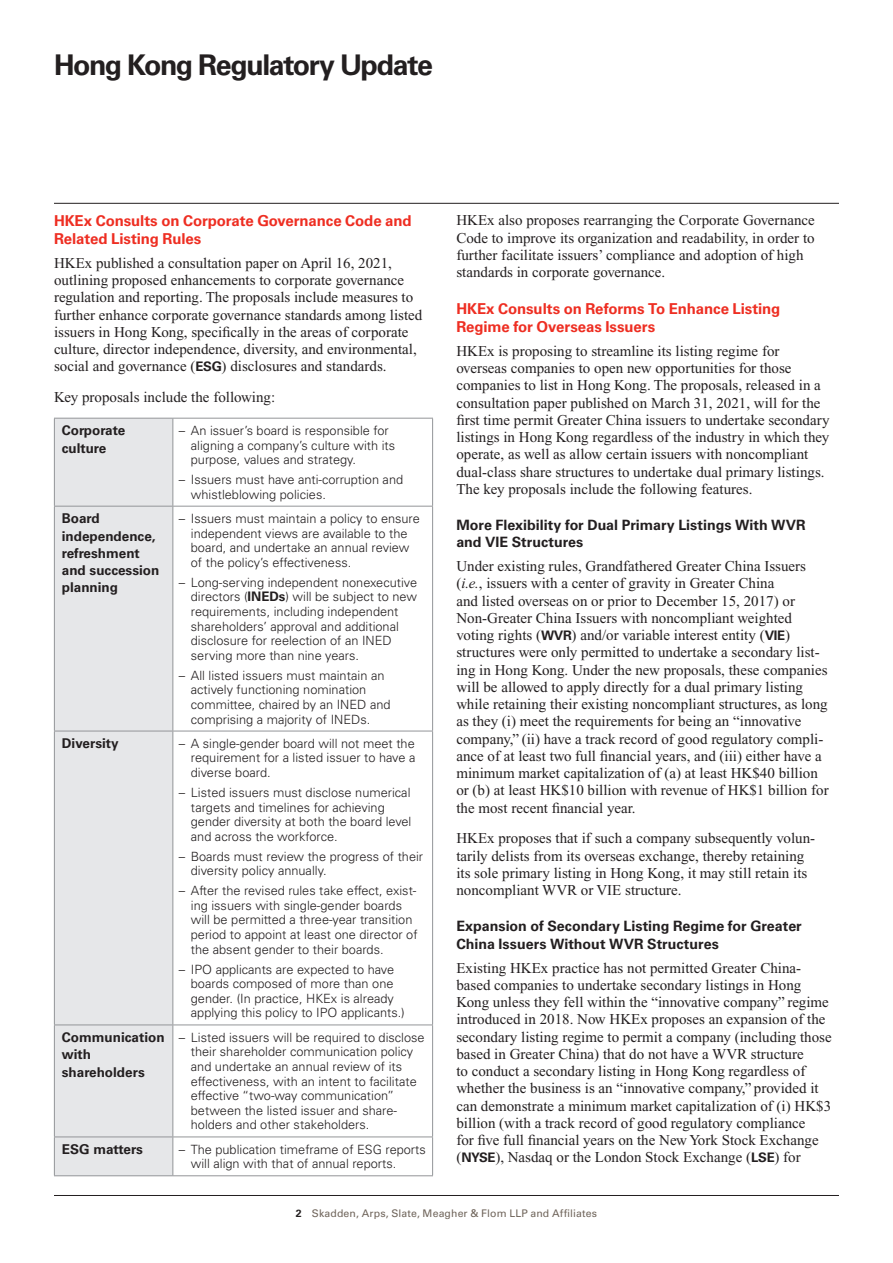
<style>
.page{position:relative;width:893px;height:1263px;background:#fff}
.page>*{position:absolute;margin:0;border:0;box-sizing:border-box;transform-origin:0 0}
.t1{font:700 28.5px "Univers LT Std";letter-spacing:-.05em;color:#231f20}
.Main_Body{font:15px/17.2px "Times New Roman PS Std";color:#231f20}
.First_Level_Heading{font:700 15px/18px "Univers LT Std";letter-spacing:-.005em;color:#ee2e22}
.Second_Level_Heading{font:700 14.25px/17.2px "Univers LT Std";color:#231f20}
.Chart_SubHeading{font:700 13.5px/17.2px "Univers LT Std";color:#231f20}
.Chart_Bullets_First{font:300 12.75px/14.7px "Univers LT Std";color:#231f20}
.t2{font:10.5px "Univers LT Std";letter-spacing:.01em;color:#6f645a}
.s1{font-family:"Univers LT Std";font-weight:700;font-size:13.2px}
.s2{font-weight:700;font-size:13.2px}
.s3{font-style:italic}
.s4{font-weight:700;color:#231f20}
</style>
<div class="page">
<hr style="left:54px;top:1195px;width:785px;height:1px;background:#231f20">
<hr style="left:54px;top:203px;width:785px;height:1px;background:#231f20">
<div style="left:55px;top:419px;width:117px;height:756px;background:#e6e7e9"></div>
<hr style="left:54px;top:418px;width:119px;height:1px;background:#939598">
<hr style="left:54px;top:418px;width:1px;height:88px;background:#939598">
<hr style="left:54px;top:506px;width:119px;height:1px;background:#939598">
<hr style="left:54px;top:506px;width:1px;height:225px;background:#939598">
<hr style="left:54px;top:731px;width:119px;height:1px;background:#939598">
<hr style="left:54px;top:731px;width:1px;height:293px;background:#939598">
<hr style="left:54px;top:1024px;width:119px;height:1px;background:#939598">
<hr style="left:54px;top:1025px;width:1px;height:111px;background:#939598">
<hr style="left:54px;top:1136px;width:119px;height:1px;background:#939598">
<hr style="left:54px;top:1137px;width:1px;height:38px;background:#939598">
<hr style="left:54px;top:1175px;width:119px;height:1px;background:#939598">
<hr style="left:172px;top:418px;width:1px;height:88px;background:#939598">
<hr style="left:172px;top:506px;width:1px;height:225px;background:#939598">
<hr style="left:172px;top:731px;width:1px;height:293px;background:#939598">
<hr style="left:172px;top:1025px;width:1px;height:111px;background:#939598">
<hr style="left:172px;top:1137px;width:1px;height:38px;background:#939598">
<hr style="left:173px;top:418px;width:260px;height:1px;background:#939598">
<hr style="left:432px;top:418px;width:1px;height:88px;background:#939598">
<hr style="left:173px;top:506px;width:260px;height:1px;background:#939598">
<hr style="left:432px;top:506px;width:1px;height:225px;background:#939598">
<hr style="left:173px;top:731px;width:260px;height:1px;background:#939598">
<hr style="left:432px;top:731px;width:1px;height:293px;background:#939598">
<hr style="left:173px;top:1024px;width:260px;height:1px;background:#939598">
<hr style="left:432px;top:1025px;width:1px;height:111px;background:#939598">
<hr style="left:173px;top:1136px;width:260px;height:1px;background:#939598">
<hr style="left:432px;top:1137px;width:1px;height:38px;background:#939598">
<hr style="left:173px;top:1175px;width:260px;height:1px;background:#939598">
<h1 class="t1" style="left:54px;top:48px;width:380px">Hong Kong Regulatory Update</h1>
<h2 class="First_Level_Heading" style="left:54px;top:212px;width:359px">HKEx Consults on Corporate Governance Code and<br>Related Listing Rules</h2>
<p class="Main_Body" style="left:54px;top:254px;width:370px">HKEx published a consultation paper on April 16, 2021, outlining proposed enhancements to corporate governance regulation and reporting. The proposals include measures to further enhance corporate governance standards among listed issuers in Hong Kong, specifically in the areas of corporate culture, director independence, diversity, and environmental, social and governance (<span class="s1">ESG</span>) disclosures and standards.</p>
<p class="Main_Body" style="left:54px;top:388px;width:223px">Key proposals include the following:</p>
<h2 class="Chart_SubHeading" style="left:62px;top:422px;width:65px">Corporate culture</h2>
<p class="Chart_Bullets_First" style="left:191px;top:423px;width:206px;text-indent:-12px">– An issuer’s board is responsible for aligning a company’s culture with its purpose, values and strategy.</p>
<p class="Chart_Bullets_First" style="left:191px;top:472px;width:214px;text-indent:-12px">– Issuers must have anti-corruption and whistleblowing policies.</p>
<h2 class="Chart_SubHeading" style="left:62px;top:510px;width:99px">Board independence, refreshment and succession planning</h2>
<p class="Chart_Bullets_First" style="left:191px;top:511px;width:231px;text-indent:-12px">– Issuers must maintain a policy to ensure independent views are available to the board, and undertake an annual review of the policy’s effectiveness.</p>
<p class="Chart_Bullets_First" style="left:191px;top:575px;width:228px;text-indent:-12px">– Long-serving independent nonexecutive directors (<span class="s2">INEDs</span>) will be subject to new requirements, including independent shareholders’ approval and additional disclosure for reelection of an INED serving more than nine years.</p>
<p class="Chart_Bullets_First" style="left:191px;top:668px;width:201px;text-indent:-12px">– All listed issuers must maintain an actively functioning nomination committee, chaired by an INED and comprising a majority of INEDs.</p>
<h2 class="Chart_SubHeading" style="left:62px;top:735px;width:58px">Diversity</h2>
<p class="Chart_Bullets_First" style="left:191px;top:736px;width:226px;text-align:justify;text-indent:-12px">– A single-gender board will not meet the requirement for a listed issuer to have a diverse board.</p>
<p class="Chart_Bullets_First" style="left:191px;top:785px;width:222px;text-indent:-12px">– Listed issuers must disclose numerical targets and timelines for achieving gender diversity at both the board level and across the workforce.</p>
<p class="Chart_Bullets_First" style="left:191px;top:849px;width:234px;text-indent:-12px">– Boards must review the progress of their diversity policy annually.</p>
<p class="Chart_Bullets_First" style="left:191px;top:883px;width:228px;text-indent:-12px">– After the revised rules take effect, exist&shy;ing issuers with single-gender boards will be permitted a three-year transition period to appoint at least one director of the absent gender to their boards.</p>
<p class="Chart_Bullets_First" style="left:191px;top:962px;width:215px;text-indent:-12px">– IPO applicants are expected to have boards composed of more than one gender. (In practice, HKEx is already applying this policy to IPO applicants.)</p>
<h2 class="Chart_SubHeading" style="left:62px;top:1029px;width:104px">Communication with shareholders</h2>
<p class="Chart_Bullets_First" style="left:191px;top:1030px;width:235px;text-indent:-12px">– Listed issuers will be required to disclose their shareholder communication policy and undertake an annual review of its effectiveness, with an intent to facilitate effective “two-way communication” between the listed issuer and share&shy;holders and other stakeholders.</p>
<h2 class="Chart_SubHeading" style="left:62px;top:1141px;width:83px">ESG matters</h2>
<p class="Chart_Bullets_First" style="left:191px;top:1142px;width:236px;text-indent:-12px">– The publication timeframe of ESG reports will align with that of annual reports.</p>
<p class="Main_Body" style="left:456px;top:212px;width:360px">HKEx also proposes rearranging the Corporate Governance Code to improve its organization and readability, in order to further facilitate issuers’ compliance and adoption of high standards in corporate governance.</p>
<h2 class="First_Level_Heading" style="left:456px;top:300px;width:326px">HKEx Consults on Reforms To Enhance Listing<br>Regime for Overseas Issuers</h2>
<p class="Main_Body" style="left:456px;top:342px;width:375px">HKEx is proposing to streamline its listing regime for overseas companies to open new opportunities for those companies to list in Hong Kong. The proposals, released in a consultation paper published on March 31, 2021, will for the first time permit Greater China issuers to undertake secondary listings in Hong Kong regardless of the industry in which they operate, as well as allow certain issuers with noncompliant dual-class share structures to undertake dual primary listings.<br>The key proposals include the following features.</p>
<h3 class="Second_Level_Heading" style="left:456px;top:516px;width:351px">More Flexibility for Dual Primary Listings With WVR and VIE Structures</h3>
<p class="Main_Body" style="left:456px;top:558px;width:374px">Under existing rules, Grandfathered Greater China Issuers (<span class="s3">i.e.</span>, issuers with a center of gravity in Greater China<br>and listed overseas on or prior to December 15, 2017) or Non-Greater China Issuers with noncompliant weighted voting rights (<span class="s1">WVR</span>) and/or variable interest entity (<span class="s1">VIE</span>) structures were only permitted to undertake a secondary list&shy;ing in Hong Kong. Under the new proposals, these companies will be allowed to apply directly for a dual primary listing while retaining their existing noncompliant structures, as long as they (i) meet the requirements for being an “innovative company,” (ii) have a track record of good regulatory compli&shy;ance of at least two full financial years, and (iii) either have a minimum market capitalization of (a) at least HK$40 billion or (b) at least HK$10 billion with revenue of HK$1 billion for the most recent financial year.</p>
<p class="Main_Body" style="left:456px;top:830px;width:360px">HKEx proposes that if such a company subsequently volun&shy;tarily delists from its overseas exchange, thereby retaining its sole primary listing in Hong Kong, it may still retain its noncompliant WVR or VIE structure.</p>
<h3 class="Second_Level_Heading" style="left:456px;top:918px;width:347px">Expansion of Secondary Listing Regime for Greater<br>China Issuers Without WVR Structures</h3>
<p class="Main_Body" style="left:456px;top:959px;width:377px">Existing HKEx practice has not permitted Greater China&shy;based companies to undertake secondary listings in Hong Kong unless they fell within the “innovative company” regime introduced in 2018. Now HKEx proposes an expansion of the secondary listing regime to permit a company (including those based in Greater China) that do not have a WVR structure<br>to conduct a secondary listing in Hong Kong regardless of whether the business is an “innovative company,” provided it can demonstrate a minimum market capitalization of (i) HK$3 billion (with a track record of good regulatory compliance<br>for five full financial years on the New York Stock Exchange (<span class="s1">NYSE</span>), Nasdaq or the London Stock Exchange (<span class="s1">LSE</span>) for</p>
<p class="t2" style="left:296px;top:1206px;width:303px"><span class="s4">2</span> Skadden, Arps, Slate, Meagher &amp; Flom LLP and Affiliates</p>
</div>
